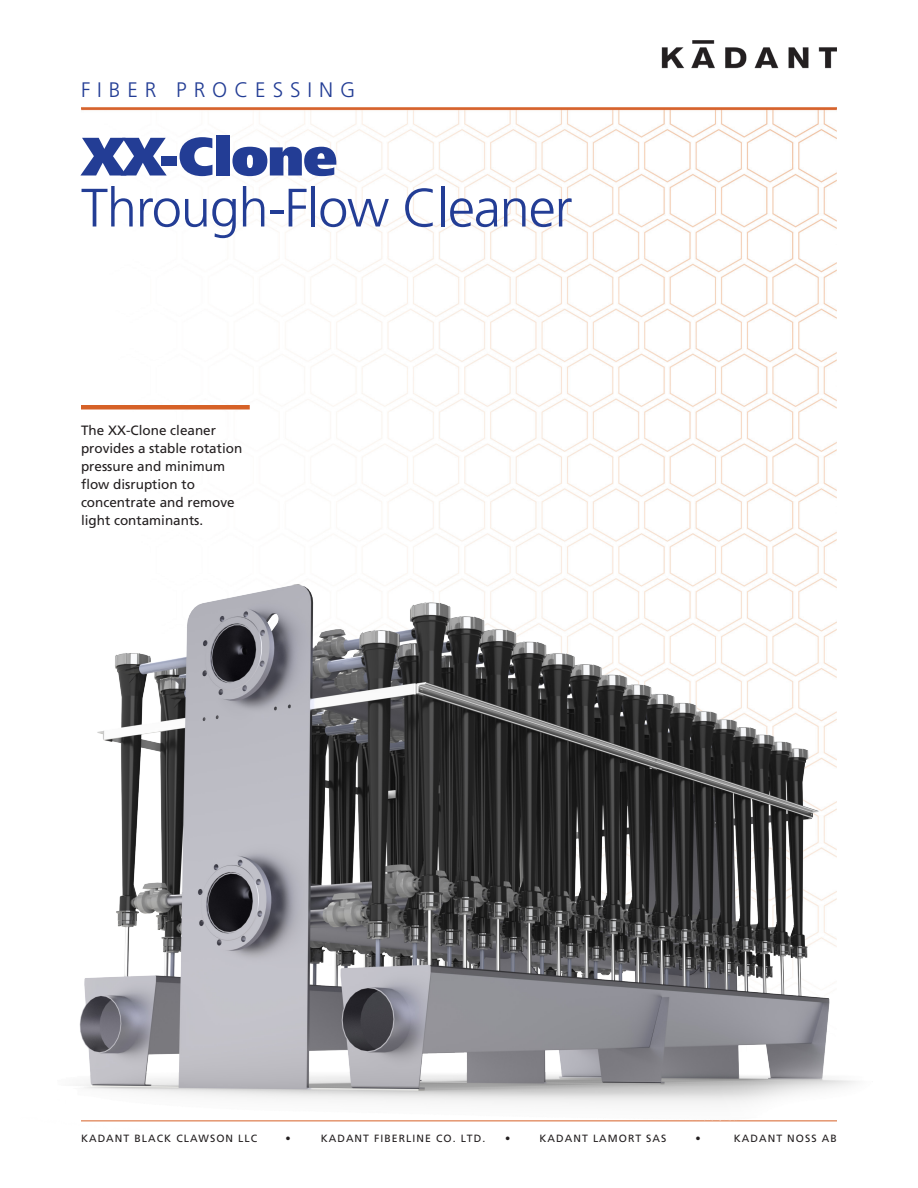
<style>
.page{position:relative;width:918px;height:1188px;background:#fff}
.page>*{position:absolute;margin:0;border:0;box-sizing:border-box;transform-origin:0 0}
.KADANT_BROCHURE_TITLE_1{font:300 54px "Frutiger LT Std";letter-spacing:-.02em;color:#233d95}
.KADANT_BROCHURE_TITLE_1-2{font:900 54px "Frutiger LT Std";letter-spacing:-.02em;color:#233d95}
.t1{font:300 21px "Frutiger LT Std";letter-spacing:.33em;color:#233d95}
.KADANT_BROCHURE_BULLETS_INDENT{font:13.5px/18px "Frutiger LT Std";color:#231f20}
.t2{font:10.5px "Frutiger LT Std";letter-spacing:.1em;color:#231f20}
</style>
<div class="page">
<img style="left:81px;top:47px;width:756px;height:534px">
<img style="left:662px;top:40px;width:175px;height:28px">
<hr style="left:81px;top:107px;width:756px;height:2px;background:#d66127">
<img style="left:76px;top:581px;width:780px;height:541px">
<div style="left:81px;top:405px;width:169px;height:5px;background:#d66127"></div>
<h2 class="t1" style="left:81px;top:78px;width:276px">FIBER PROCESSING</h2>
<p class="KADANT_BROCHURE_TITLE_1-2" style="left:81px;top:124px;width:258px">XX-Clone</p>
<p class="KADANT_BROCHURE_TITLE_1" style="left:81px;top:177px;width:493px">Through-Flow Cleaner</p>
<p class="KADANT_BROCHURE_BULLETS_INDENT" style="left:81px;top:421px;width:137px">The XX-Clone cleaner</p>
<p class="KADANT_BROCHURE_BULLETS_INDENT" style="left:81px;top:439px;width:163px">provides a stable rotation pressure and minimum flow disruption to concentrate and remove light contaminants.</p>
<p class="t2" style="left:81px;top:1132px;width:178px">KADANT BLACK CLAWSON LLC</p>
<p class="t2" style="left:285px;top:1132px;width:7px">•</p>
<p class="t2" style="left:321px;top:1132px;width:166px">KADANT FIBERLINE CO. LTD.</p>
<p class="t2" style="left:505px;top:1132px;width:7px">•</p>
<p class="t2" style="left:540px;top:1132px;width:128px">KADANT LAMORT SAS</p>
<p class="t2" style="left:696px;top:1132px;width:7px">•</p>
<p class="t2" style="left:734px;top:1132px;width:104px">KADANT NOSS AB</p>
</div>
